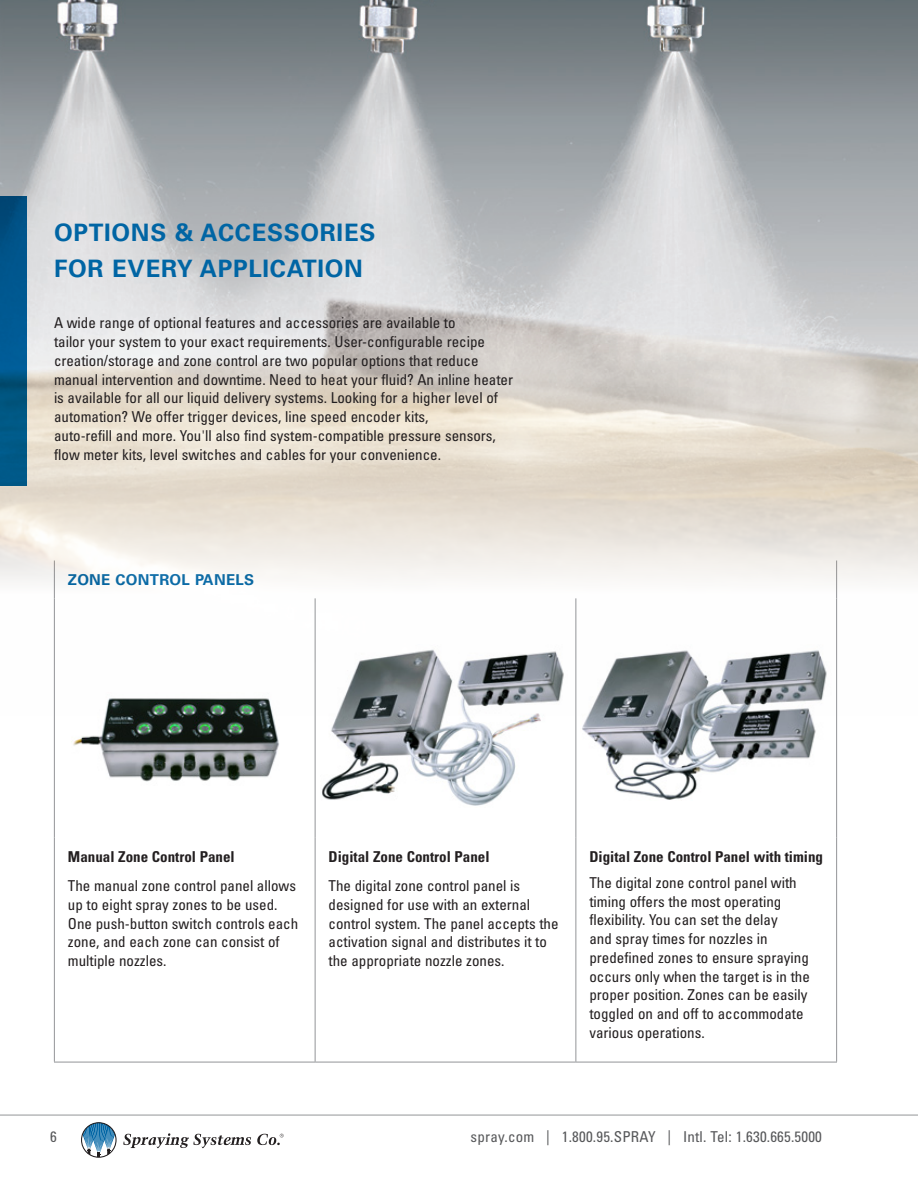
<style>
.page{position:relative;width:918px;height:1188px;background:#fff}
.page>*{position:absolute;margin:0;border:0;box-sizing:border-box;transform-origin:0 0}
.subhead{font:700 24px/36px "Univers LT Pro 65";letter-spacing:.03em;color:#0065a4}
.body{font:condensed 15px/18.8px "Univers LT Pro";color:#231f20}
.subhead-2{font:condensed 15px/18.8px "Univers LT Pro";color:#231f20}
.t1{font:condensed 15px "Univers LT Pro";letter-spacing:.015em;color:#57585a}
.subhead-3{font:700 condensed 15px "Univers LT Pro";color:#231f20}
.body-2{font:700 condensed 15px "Univers LT Pro";color:#231f20}
.subhead-4{font:700 15px "Univers LT Pro 65";letter-spacing:.02em;color:#0065a4}
</style>
<div class="page">
<hr style="left:0;top:1115px;width:918px;height:1px;background:#939598">
<svg style="left:81px;top:1122px;width:36px;height:36px"></svg>
<svg style="left:123px;top:1133px;width:128px;height:15px"></svg>
<svg style="left:257px;top:1134px;width:27px;height:11px"></svg>
<hr style="left:54px;top:598px;width:1px;height:239px;background:#939598">
<hr style="left:836px;top:598px;width:1px;height:239px;background:#939598">
<hr style="left:54px;top:837px;width:1px;height:225px;background:#939598">
<hr style="left:836px;top:837px;width:1px;height:225px;background:#939598">
<hr style="left:54px;top:1062px;width:261px;height:1px;background:#939598">
<hr style="left:315px;top:1062px;width:261px;height:1px;background:#939598">
<hr style="left:576px;top:1062px;width:261px;height:1px;background:#939598">
<hr style="left:315px;top:598px;width:1px;height:239px;background:#939598">
<hr style="left:576px;top:598px;width:1px;height:239px;background:#939598">
<hr style="left:315px;top:837px;width:1px;height:225px;background:#939598">
<hr style="left:576px;top:837px;width:1px;height:225px;background:#939598">
<img style="left:582px;top:716px;width:234px;height:84px">
<img style="left:322px;top:716px;width:219px;height:90px">
<img style="left:73px;top:716px;width:206px;height:66px">
<img style="left:0;top:0;width:918px;height:716px">
<svg style="left:0;top:196px;width:27px;height:290px;background:#005689"></svg>
<p class="subhead" style="left:54px;top:214px;width:323px">OPTIONS &amp; ACCESSORIES<br>FOR EVERY APPLICATION</p>
<p class="body" style="left:54px;top:313px;width:461px">A wide range of optional features and accessories are available to<br>tailor your system to your exact requirements. User-configurable recipe creation/storage and zone control are two popular options that reduce manual intervention and downtime. Need to heat your fluid? An inline heater is available for all our liquid delivery systems. Looking for a higher level of automation? We offer trigger devices, line speed encoder kits,<br>auto-refill and more. You'll also find system-compatible pressure sensors, flow meter kits, level switches and cables for your convenience.</p>
<p class="subhead-4" style="left:68px;top:569px;width:188px">ZONE CONTROL PANELS</p>
<p class="subhead-3" style="left:68px;top:847px;width:168px">Manual Zone Control Panel</p>
<p class="body" style="left:68px;top:876px;width:232px">The manual zone control panel allows up to eight spray zones to be used.<br>One push-button switch controls each zone, and each zone can consist of multiple nozzles.</p>
<p class="subhead-3" style="left:329px;top:847px;width:163px">Digital Zone Control Panel</p>
<p class="body" style="left:329px;top:876px;width:231px">The digital zone control panel is designed for use with an external control system. The panel accepts the activation signal and distributes it to the appropriate nozzle zones.</p>
<p class="body-2" style="left:589px;top:847px;width:235px">Digital Zone Control Panel with timing</p>
<p class="subhead-2" style="left:589px;top:873px;width:222px">The digital zone control panel with timing offers the most operating flexibility. You can set the delay<br>and spray times for nozzles in predefined zones to ensure spraying occurs only when the target is in the proper position. Zones can be easily toggled on and off to accommodate various operations.</p>
<p class="t1" style="left:50px;top:1128px;width:8px">6</p>
<p class="t1" style="left:471px;top:1128px;width:353px">spray.com | 1.800.95.SPRAY | Intl. Tel: 1.630.665.5000</p>
</div>
